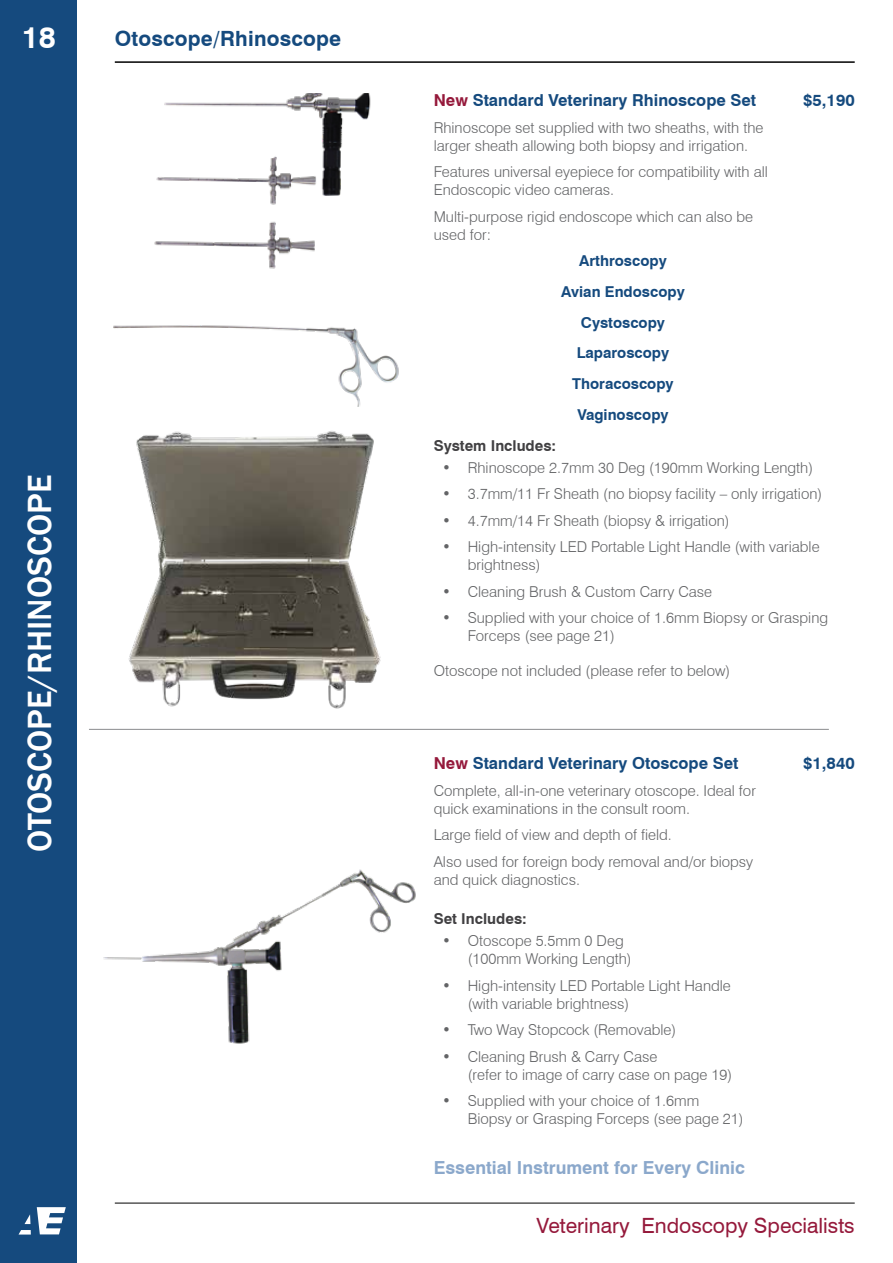
<style>
.page{position:relative;width:893px;height:1263px;background:#fff}
.page>*{position:absolute;margin:0;border:0;box-sizing:border-box;transform-origin:0 0}
.t1{font:500 34.5px "Franklin Gothic";color:#fff}
.t2{font:700 30px "Swiss 721 BT";color:#fff}
.t3{font:21px "Swiss 721 BT";color:#95193b}
.t4{font:700 21px "Swiss 721 BT";letter-spacing:.01em;color:#154a7e}
.t5{font:700 18px "Swiss 721 BT";color:#8ba8cb}
.t6{font:700 16.5px "Swiss 721 BT";color:#154a7e}
.t7{font:300 15px/18px "Swiss 721 BT";color:#636466}
.t8{font:700 15px/30.8px "Swiss 721 BT";color:#154a7e;text-align:center}
.t9{font:700 15px "Swiss 721 BT";color:#414042}
.s1{color:#95193b}
</style>
<div class="page">
<div style="left:0;top:0;width:77px;height:1263px;background:#154a7e"></div>
<hr style="left:115px;top:1203px;width:740px;height:1px;background:#000">
<svg style="left:37px;top:1207px;width:29px;height:27px"></svg>
<svg style="left:25px;top:1214px;width:5px;height:10px"></svg>
<svg style="left:19px;top:1230px;width:12px;height:4px"></svg>
<hr style="left:115px;top:61px;width:740px;height:2px;background:#000">
<img style="left:103px;top:869px;width:313px;height:175px">
<img style="left:113px;top:94px;width:286px;height:312px">
<img style="left:128px;top:431px;width:253px;height:278px">
<hr style="left:89px;top:729px;width:740px;height:1px;background:#8a8c8e">
<h2 class="t2" style="left:22px;top:20px;width:36px">18</h2>
<h3 class="t4" style="left:115px;top:26px;width:228px">Otoscope/Rhinoscope</h3>
<h1 class="t1" style="left:18px;top:852px;width:379px;rotate:-90deg">OTOSCOPE/RHINOSCOPE</h1>
<p class="t6" style="left:434px;top:90px;width:324px"><span class="s1">New</span> Standard Veterinary Rhinoscope Set</p>
<p class="t6" style="left:803px;top:90px;width:53px">$5,190</p>
<p class="t7" style="left:434px;top:118px;width:331px">Rhinoscope set supplied with two sheaths, with the larger sheath allowing both biopsy and irrigation.</p>
<p class="t7" style="left:434px;top:163px;width:336px">Features universal eyepiece for compatibility with all<br>Endoscopic video cameras.</p>
<p class="t7" style="left:434px;top:207px;width:321px">Multi-purpose rigid endoscope which can also be used for:</p>
<p class="t8" style="left:561px;top:245px;width:125px">Arthroscopy<br>Avian Endoscopy<br>Cystoscopy<br>Laparoscopy<br>Thoracoscopy<br>Vaginoscopy</p>
<p class="t9" style="left:434px;top:436px;width:124px">System Includes:</p>
<p class="t7" style="left:442px;top:458px;width:372px">• Rhinoscope 2.7mm 30 Deg (190mm Working Length)</p>
<p class="t7" style="left:442px;top:485px;width:381px">• 3.7mm/11 Fr Sheath (no biopsy facility – only irrigation)</p>
<p class="t7" style="left:442px;top:511px;width:289px">• 4.7mm/14 Fr Sheath (biopsy &amp; irrigation)</p>
<p class="t7" style="left:468px;top:538px;width:353px;text-indent:-26px">• High-intensity LED Portable Light Handle (with variable brightness)</p>
<p class="t7" style="left:442px;top:582px;width:271px">• Cleaning Brush &amp; Custom Carry Case</p>
<p class="t7" style="left:468px;top:609px;width:362px;text-indent:-26px">• Supplied with your choice of 1.6mm Biopsy or Grasping<br>Forceps (see page 21)</p>
<p class="t7" style="left:434px;top:662px;width:298px">Otoscope not included (please refer to below)</p>
<p class="t6" style="left:434px;top:753px;width:306px"><span class="s1">New</span> Standard Veterinary Otoscope Set</p>
<p class="t6" style="left:803px;top:753px;width:53px">$1,840</p>
<p class="t7" style="left:434px;top:781px;width:324px">Complete, all-in-one veterinary otoscope. Ideal for quick examinations in the consult room.</p>
<p class="t7" style="left:434px;top:821px;width:321px;line-height:26.5px">Large field of view and depth of field.<br>Also used for foreign body removal and/or biopsy</p>
<p class="t7" style="left:434px;top:870px;width:148px">and quick diagnostics.</p>
<p class="t9" style="left:434px;top:909px;width:95px">Set Includes:</p>
<p class="t7" style="left:468px;top:932px;width:165px;text-indent:-26px">• Otoscope 5.5mm 0 Deg (100mm Working Length)</p>
<p class="t7" style="left:468px;top:976px;width:265px;text-indent:-26px">• High-intensity LED Portable Light Handle (with variable brightness)</p>
<p class="t7" style="left:442px;top:1021px;width:235px">• Two Way Stopcock (Removable)</p>
<p class="t7" style="left:468px;top:1047px;width:266px;text-indent:-26px">• Cleaning Brush &amp; Carry Case<br>(refer to image of carry case on page 19)</p>
<p class="t7" style="left:468px;top:1092px;width:277px;text-indent:-26px">• Supplied with your choice of 1.6mm<br>Biopsy or Grasping Forceps (see page 21)</p>
<p class="t5" style="left:434px;top:1156px;width:313px">Essential Instrument for Every Clinic</p>
<h3 class="t3" style="left:536px;top:1213px;width:320px">Veterinary Endoscopy Specialists</h3>
</div>
